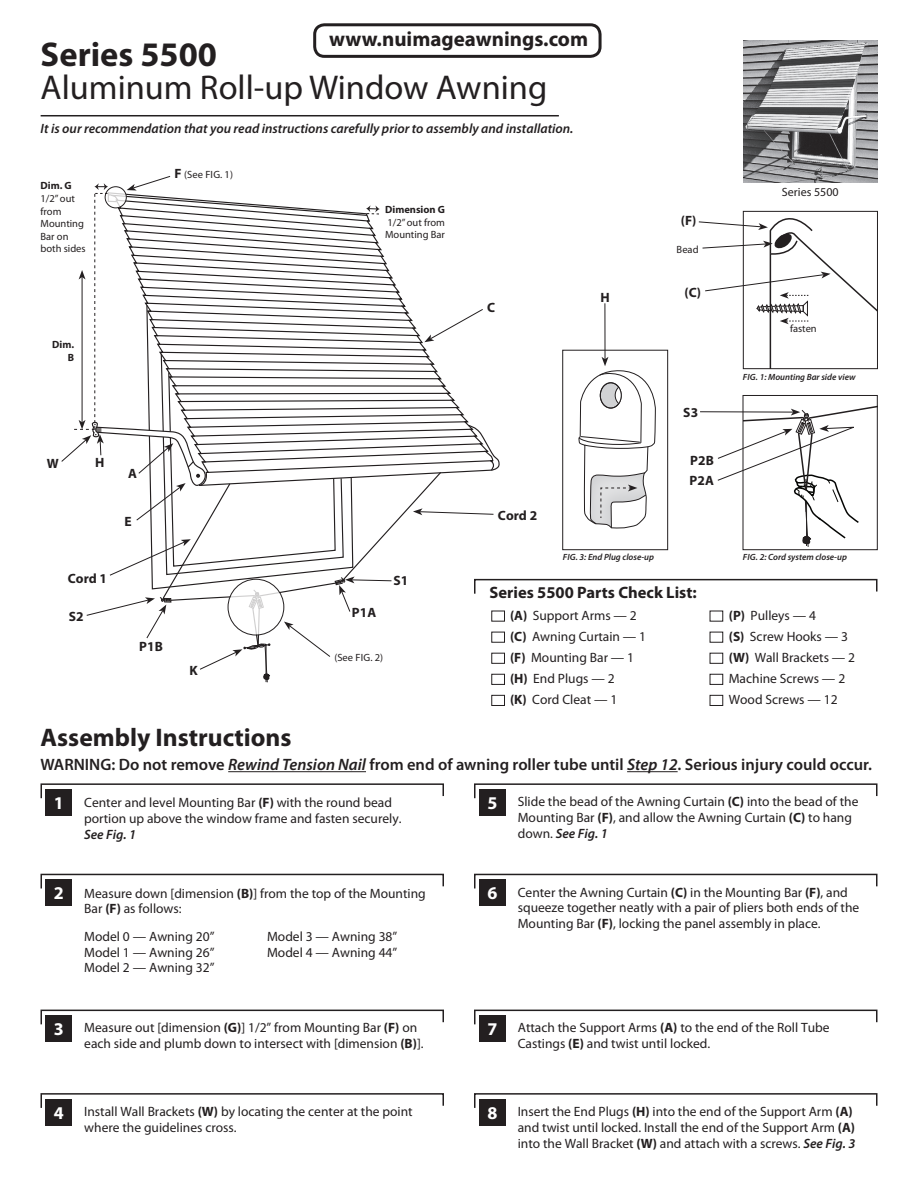
<style>
.page{position:relative;width:918px;height:1188px;background:#fff}
.page>*{position:absolute;margin:0;border:0;box-sizing:border-box;transform-origin:0 0}
.t1{font:34.5px "Myriad Pro";color:#231f20}
.t2{font:700 34.5px "Myriad Pro";color:#231f20}
.t3{font:700 25.5px "Myriad Pro";color:#231f20}
.t4{font:700 21px "Myriad Pro";color:#231f20}
.t5{font:700 18px "Myriad Pro";color:#fff}
.description__header{font:600 16.5px "Myriad Pro";color:#231f20}
.t6{font:700 16.5px "Myriad Pro";color:#231f20}
.standard_body_text{font:13.5px/15.8px "Myriad Pro";color:#231f20}
.t7{font:italic 600 13.5px "Myriad Pro";color:#231f20}
.standard_body_text-2{font:700 13.5px "Myriad Pro";letter-spacing:.01em;color:#231f20}
.t8{font:12px "Myriad Pro";color:#231f20}
.t9{font:10.5px/12.6px "Myriad Pro";color:#231f20}
.t10{font:700 10.5px "Myriad Pro";color:#231f20}
.t11{font:italic 600 9px "Myriad Pro";color:#231f20}
.s1{font-weight:700;font-size:13.5px}
.s2{font-weight:700}
.s3{font-style:italic}
.s4{font-weight:600;font-style:italic}
</style>
<div class="page">
<img style="left:743px;top:40px;width:135px;height:135px">
<hr style="left:41px;top:115px;width:518px;height:1px;background:#231f20">
<hr style="left:228px;top:771px;width:138px;height:1px;background:#231f20">
<hr style="left:627px;top:771px;width:51px;height:1px;background:#231f20">
<div style="left:45px;top:789px;width:27px;height:27px;background:#231f20"></div>
<svg style="left:40px;top:783px;width:404px;height:16px"></svg>
<div style="left:479px;top:789px;width:27px;height:27px;background:#231f20"></div>
<svg style="left:474px;top:783px;width:404px;height:16px"></svg>
<div style="left:45px;top:879px;width:27px;height:27px;background:#231f20"></div>
<svg style="left:40px;top:873px;width:404px;height:16px"></svg>
<div style="left:479px;top:879px;width:27px;height:27px;background:#231f20"></div>
<svg style="left:474px;top:873px;width:404px;height:16px"></svg>
<div style="left:45px;top:1015px;width:27px;height:27px;background:#231f20"></div>
<svg style="left:40px;top:1009px;width:404px;height:16px"></svg>
<div style="left:479px;top:1015px;width:27px;height:27px;background:#231f20"></div>
<svg style="left:474px;top:1009px;width:404px;height:16px"></svg>
<div style="left:45px;top:1099px;width:27px;height:27px;background:#231f20"></div>
<svg style="left:40px;top:1093px;width:404px;height:15px"></svg>
<div style="left:479px;top:1099px;width:27px;height:27px;background:#231f20"></div>
<svg style="left:474px;top:1093px;width:404px;height:15px"></svg>
<div style="left:491px;top:695px;width:14px;height:11px;border:1px solid #231f20"></div>
<div style="left:710px;top:695px;width:13px;height:11px;border:1px solid #231f20"></div>
<div style="left:313px;top:23px;width:289px;height:35px;border:3px solid #231f20;border-radius:10px"></div>
<svg style="left:61px;top:175px;width:817px;height:510px"></svg>
<p class="t4" style="left:329px;top:27px;width:261px">www.nuimageawnings.com</p>
<p class="t2" style="left:41px;top:35px;width:178px">Series 5500</p>
<p class="t1" style="left:41px;top:69px;width:508px">Aluminum Roll-up Window Awning</p>
<p class="t7" style="left:41px;top:122px;width:534px">It is our recommendation that you read instructions carefully prior to assembly and installation.</p>
<p class="t9" style="left:174px;top:168px;width:60px"><span class="s1">F</span> (See FIG. 1)</p>
<p class="t10" style="left:41px;top:180px;width:33px">Dim. G</p>
<p class="t9" style="left:41px;top:192px;width:47px">1/2” out from<br>Mounting<br>Bar on both sides</p>
<p class="t10" style="left:385px;top:204px;width:61px">Dimension G</p>
<p class="t9" style="left:387px;top:216px;width:59px">1/2” out from</p>
<p class="t9" style="left:385px;top:229px;width:61px">Mounting Bar</p>
<p class="t10" style="left:52px;top:339px;width:23px">Dim.</p>
<p class="t10" style="left:68px;top:351px;width:8px">B</p>
<p class="standard_body_text-2" style="left:47px;top:456px;width:13px">W</p>
<p class="standard_body_text-2" style="left:95px;top:455px;width:11px">H</p>
<p class="standard_body_text-2" style="left:68px;top:571px;width:41px">Cord 1</p>
<p class="standard_body_text-2" style="left:69px;top:609px;width:16px">S2</p>
<p class="standard_body_text-2" style="left:128px;top:466px;width:10px">A</p>
<p class="standard_body_text-2" style="left:124px;top:514px;width:9px">E</p>
<p class="standard_body_text-2" style="left:139px;top:639px;width:25px">P1B</p>
<p class="standard_body_text-2" style="left:190px;top:663px;width:10px">K</p>
<p class="t3" style="left:40px;top:723px;width:253px">Assembly Instructions</p>
<p class="standard_body_text-2" style="left:352px;top:605px;width:26px">P1A</p>
<p class="standard_body_text-2" style="left:393px;top:573px;width:16px">S1</p>
<p class="t9" style="left:334px;top:651px;width:50px">(See FIG. 2)</p>
<p class="standard_body_text-2" style="left:487px;top:299px;width:10px">C</p>
<p class="standard_body_text-2" style="left:601px;top:290px;width:11px">H</p>
<p class="standard_body_text-2" style="left:681px;top:213px;width:17px">(F)</p>
<p class="t9" style="left:677px;top:243px;width:23px">Bead</p>
<p class="standard_body_text-2" style="left:685px;top:284px;width:18px">(C)</p>
<p class="t8" style="left:782px;top:185px;width:58px">Series 5500</p>
<p class="t9" style="left:790px;top:323px;width:28px">fasten</p>
<p class="standard_body_text-2" style="left:683px;top:405px;width:16px">S3</p>
<p class="t11" style="left:743px;top:372px;width:114px">FIG. 1: Mounting Bar side view</p>
<p class="standard_body_text-2" style="left:690px;top:453px;width:25px">P2B</p>
<p class="standard_body_text-2" style="left:498px;top:508px;width:41px">Cord 2</p>
<p class="t11" style="left:563px;top:552px;width:93px">FIG. 3: End Plug close-up</p>
<p class="standard_body_text-2" style="left:690px;top:473px;width:26px">P2A</p>
<p class="t6" style="left:490px;top:583px;width:209px">Series 5500 Parts Check List:</p>
<p class="standard_body_text" style="left:510px;top:608px;width:128px"><span class="s2">(A)</span> Support Arms — 2</p>
<p class="standard_body_text" style="left:510px;top:629px;width:138px"><span class="s2">(C)</span> Awning Curtain — 1</p>
<p class="standard_body_text" style="left:510px;top:650px;width:126px"><span class="s2">(F)</span> Mounting Bar — 1</p>
<p class="standard_body_text" style="left:510px;top:671px;width:106px"><span class="s2">(H)</span> End Plugs — 2</p>
<p class="standard_body_text" style="left:510px;top:692px;width:109px"><span class="s2">(K)</span> Cord Cleat — 1</p>
<p class="t11" style="left:743px;top:552px;width:106px">FIG. 2: Cord system close-up</p>
<p class="standard_body_text" style="left:729px;top:608px;width:89px"><span class="s2">(P)</span> Pulleys — 4</p>
<p class="standard_body_text" style="left:729px;top:629px;width:121px"><span class="s2">(S)</span> Screw Hooks — 3</p>
<p class="standard_body_text" style="left:729px;top:650px;width:128px"><span class="s2">(W)</span> Wall Brackets — 2</p>
<p class="standard_body_text" style="left:729px;top:671px;width:118px">Machine Screws — 2</p>
<p class="standard_body_text" style="left:729px;top:692px;width:110px">Wood Screws — 12</p>
<p class="description__header" style="left:40px;top:755px;width:833px">WARNING: Do not remove <span class="s3">Rewind Tension Nail</span> from end of awning roller tube until <span class="s3">Step 12</span>. Serious injury could occur.</p>
<p class="t5" style="left:54px;top:793px;width:11px">1</p>
<p class="standard_body_text" style="left:518px;top:794px;width:342px">Slide the bead of the Awning Curtain <span class="s2">(C)</span> into the bead of the<br>Mounting Bar <span class="s2">(F)</span>, and allow the Awning Curtain <span class="s2">(C)</span> to hang down. <span class="s4">See Fig. 1</span></p>
<p class="t5" style="left:487px;top:793px;width:11px">5</p>
<p class="standard_body_text" style="left:84px;top:795px;width:319px">Center and level Mounting Bar <span class="s2">(F)</span> with the round bead portion up above the window frame and fasten securely.<br><span class="s4">See Fig. 1</span></p>
<p class="t5" style="left:54px;top:883px;width:11px">2</p>
<p class="standard_body_text" style="left:518px;top:884px;width:343px">Center the Awning Curtain <span class="s2">(C)</span> in the Mounting Bar <span class="s2">(F)</span>, and squeeze together neatly with a pair of pliers both ends of the<br>Mounting Bar <span class="s2">(F)</span>, locking the panel assembly in place.</p>
<p class="t5" style="left:487px;top:883px;width:11px">6</p>
<p class="standard_body_text" style="left:84px;top:885px;width:343px">Measure down [dimension <span class="s2">(B)</span>] from the top of the Mounting<br>Bar <span class="s2">(F)</span> as follows:</p>
<p class="standard_body_text" style="left:84px;top:929px;width:132px;text-align:justify">Model 0 — Awning 20” Model 1 — Awning 26” Model 2 — Awning 32”</p>
<p class="standard_body_text" style="left:267px;top:929px;width:132px">Model 3 — Awning 38”<br>Model 4 — Awning 44”</p>
<p class="t5" style="left:54px;top:1019px;width:11px">3</p>
<p class="standard_body_text" style="left:518px;top:1020px;width:314px">Attach the Support Arms <span class="s2">(A)</span> to the end of the Roll Tube<br>Castings <span class="s2">(E)</span> and twist until locked.</p>
<p class="standard_body_text" style="left:84px;top:1020px;width:341px">Measure out [dimension <span class="s2">(G)</span>] 1/2” from Mounting Bar <span class="s2">(F)</span> on each side and plumb down to intersect with [dimension <span class="s2">(B)</span>].</p>
<p class="t5" style="left:487px;top:1019px;width:11px">7</p>
<p class="t5" style="left:54px;top:1102px;width:11px">4</p>
<p class="standard_body_text" style="left:518px;top:1104px;width:339px">Insert the End Plugs <span class="s2">(H)</span> into the end of the Support Arm <span class="s2">(A) </span>and twist until locked. Install the end of the Support Arm <span class="s2">(A) </span>into the Wall Bracket <span class="s2">(W)</span> and attach with a screws. <span class="s4">See Fig. 3</span></p>
<p class="standard_body_text" style="left:84px;top:1104px;width:330px">Install Wall Brackets <span class="s2">(W)</span> by locating the center at the point where the guidelines cross.</p>
<p class="t5" style="left:487px;top:1102px;width:11px">8</p>
</div>
